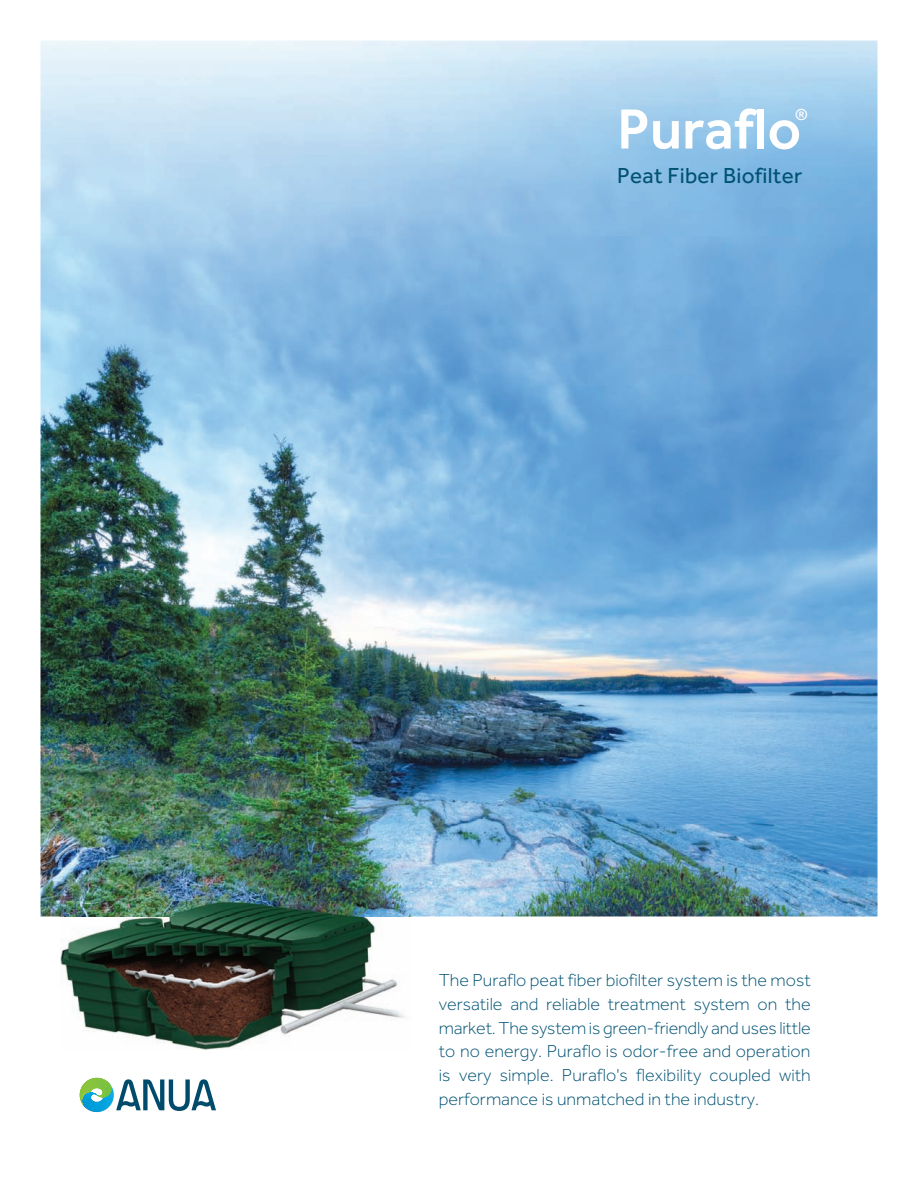
<style>
.page{position:relative;width:918px;height:1188px;background:#fff}
.page>*{position:absolute;margin:0;border:0;box-sizing:border-box;transform-origin:0 0}
.t1{font:500 58.5px "Effra";color:#fff}
.t2{font:22.5px "Effra";letter-spacing:.01em;color:#005273}
.t3{font:300 18px/24px "Effra";color:#005273;text-align:justify}
.t4{font:16.5px "Effra";color:#fff}
</style>
<div class="page">
<img style="left:40px;top:40px;width:838px;height:876px">
<img style="left:60px;top:902px;width:352px;height:148px">
<svg style="left:80px;top:1078px;width:136px;height:35px"></svg>
<h1 class="t1" style="left:617px;top:94px;width:185px">Puraflo</h1>
<p class="t4" style="left:795px;top:105px;width:15px">®</p>
<p class="t2" style="left:617px;top:162px;width:187px">Peat Fiber Biofilter</p>
<p class="t3" style="left:439px;top:967px;width:374px">The Puraflo peat fiber biofilter system is the most versatile and reliable treatment system on the market. The system is green-friendly and uses little to no energy. Puraflo is odor-free and operation is very simple. Puraflo's flexibility coupled with performance is unmatched in the industry.</p>
</div>
